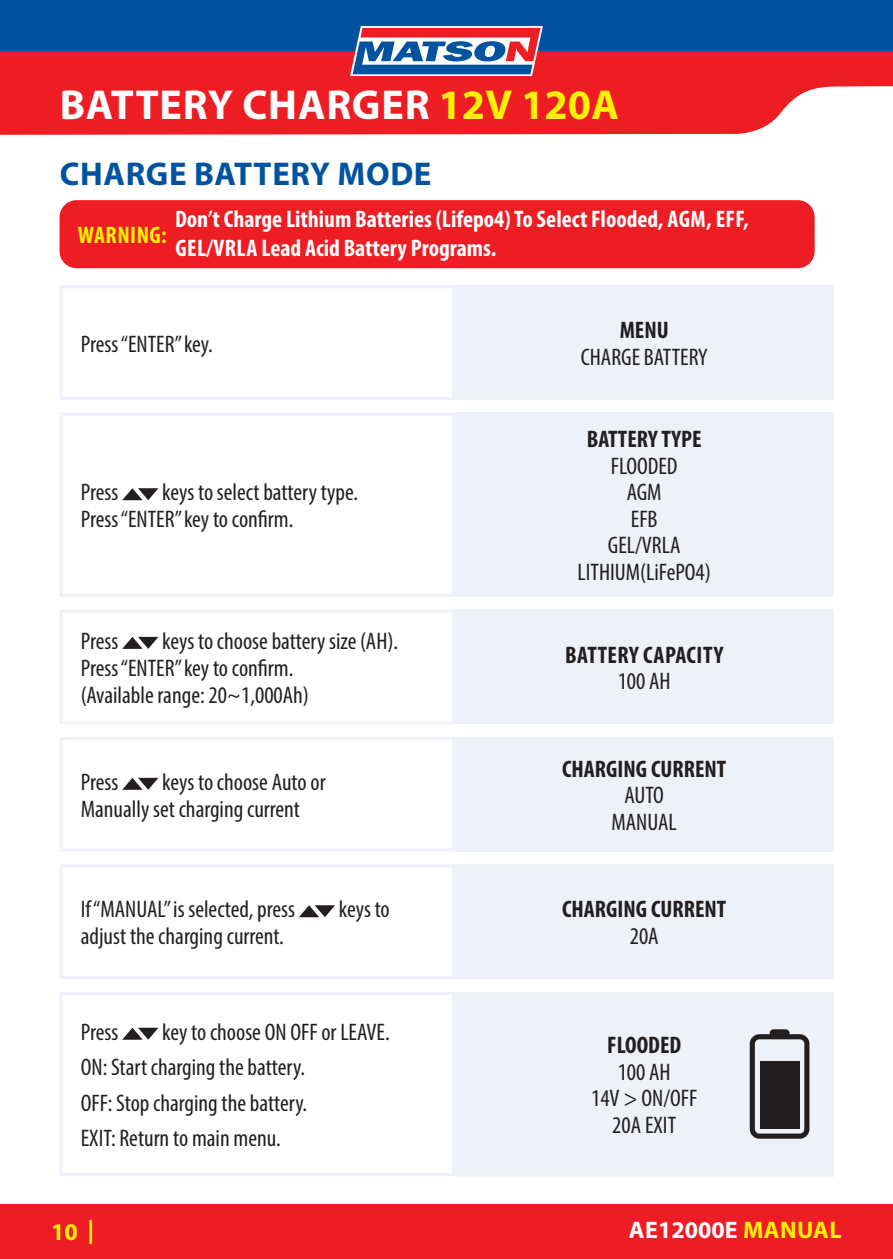
<style>
.page{position:relative;width:893px;height:1259px;background:#fff}
.page>*{position:absolute;margin:0;border:0;box-sizing:border-box;transform-origin:0 0}
.t1{font:700 42px "Myriad Pro";letter-spacing:.015em;color:#fff}
.t2{font:700 33px "Myriad Pro";letter-spacing:.02em;color:#0153a0}
.t3{font:condensed 24px/26.4px "Myriad Pro";color:#231f20}
.t4{font:700 condensed 24px/28.5px "Myriad Pro";color:#fff}
.t5{font:700 condensed 24px "Myriad Pro";color:#231f20}
.t6{font:700 condensed 24px "Myriad Pro";letter-spacing:.02em;color:#231f20}
.t7{font:700 24px "Myriad Pro";letter-spacing:.01em;color:#fff}
.t8{font:700 condensed 24px "Myriad Pro";letter-spacing:.02em;color:#fff101}
.t9{font:700 24px "Myriad Pro";color:#fff101}
.s1{color:#fff101}
</style>
<div class="page">
<div style="left:0;top:51px;width:893px;height:32px;background:#ee1d23"></div>
<div style="left:0;top:0;width:893px;height:51px;background:#0153a0"></div>
<svg style="left:350px;top:26px;width:193px;height:50px"></svg>
<svg style="left:0;top:83px;width:887px;height:52px;background:#f0383d"></svg>
<svg style="left:887px;top:83px;width:6px;height:4px"></svg>
<div style="left:0;top:1203px;width:893px;height:56px;background:#ee1d23"></div>
<div style="left:455px;top:413px;width:378px;height:184px;background:#eef1f8"></div>
<div style="left:455px;top:992px;width:378px;height:184px;background:#eef1f8"></div>
<div style="left:455px;top:864px;width:378px;height:115px;background:#eef1f8"></div>
<div style="left:455px;top:285px;width:378px;height:115px;background:#eef1f8"></div>
<div style="left:60px;top:285px;width:395px;height:115px;border:3px solid #eef1f8"></div>
<div style="left:60px;top:413px;width:395px;height:184px;border:3px solid #eef1f8"></div>
<div style="left:60px;top:609px;width:395px;height:115px;border:3px solid #eef1f8"></div>
<div style="left:60px;top:737px;width:395px;height:114px;border:3px solid #eef1f8"></div>
<div style="left:60px;top:864px;width:395px;height:115px;border:3px solid #eef1f8"></div>
<div style="left:60px;top:992px;width:395px;height:184px;border:3px solid #eef1f8"></div>
<div style="left:455px;top:609px;width:378px;height:115px;background:#eef1f8"></div>
<div style="left:455px;top:737px;width:378px;height:114px;background:#eef1f8"></div>
<svg style="left:122px;top:488px;width:36px;height:12px"></svg>
<svg style="left:122px;top:637px;width:36px;height:12px"></svg>
<svg style="left:122px;top:778px;width:36px;height:12px"></svg>
<div style="left:60px;top:200px;width:755px;height:68px;background:#ee1d23;border-radius:17px"></div>
<svg style="left:299px;top:905px;width:36px;height:12px"></svg>
<svg style="left:123px;top:1027px;width:35px;height:12px"></svg>
<svg style="left:750px;top:1029px;width:59px;height:109px"></svg>
<h1 class="t1" style="left:60px;top:77px;width:561px">BATTERY CHARGER <span class="s1">12V 120A</span></h1>
<h2 class="t2" style="left:60px;top:152px;width:373px">CHARGE BATTERY MODE</h2>
<p class="t8" style="left:78px;top:220px;width:90px">WARNING:</p>
<p class="t4" style="left:175px;top:205px;width:575px">Don’t Charge Lithium Batteries (Lifepo4) To Select Flooded, AGM, EFF,<br>GEL/VRLA Lead Acid Battery Programs.</p>
<p class="t3" style="left:81px;top:330px;width:134px">Press “ENTER” key.</p>
<p class="t3" style="left:81px;top:478px;width:279px;text-indent:81px">keys to select battery type.<br>Press “ENTER” key to confirm.</p>
<p class="t3" style="left:81px;top:479px;width:39px">Press</p>
<p class="t3" style="left:81px;top:627px;width:319px;text-indent:81px">keys to choose battery size (AH).<br>Press “ENTER” key to confirm.<br>(Available range: 20~1,000Ah)</p>
<p class="t3" style="left:81px;top:627px;width:39px">Press</p>
<p class="t3" style="left:81px;top:768px;width:246px;text-indent:81px">keys to choose Auto or<br>Manually set charging current</p>
<p class="t3" style="left:81px;top:768px;width:39px">Press</p>
<p class="t3" style="left:81px;top:896px;width:216px">If “MANUAL” is selected, press</p>
<p class="t3" style="left:339px;top:896px;width:52px">keys to</p>
<p class="t3" style="left:81px;top:923px;width:205px">adjust the charging current.</p>
<p class="t3" style="left:81px;top:1013px;width:310px;line-height:35.4px;text-indent:81px">key to choose ON OFF or LEAVE.<br>ON: Start charging the battery.<br>OFF: Stop charging the battery.<br>EXIT: Return to main menu.</p>
<p class="t3" style="left:81px;top:1018px;width:39px">Press</p>
<p class="t5" style="left:620px;top:315px;width:51px">MENU</p>
<p class="t3" style="left:581px;top:343px;width:128px">CHARGE BATTERY</p>
<p class="t5" style="left:587px;top:424px;width:116px">BATTERY TYPE</p>
<p class="t3" style="left:577px;top:452px;width:135px;text-align:center">FLOODED<br>AGM<br>EFB<br>GEL/VRLA<br>LITHIUM(LiFePO4)</p>
<p class="t6" style="left:565px;top:639px;width:160px">BATTERY CAPACITY</p>
<p class="t3" style="left:618px;top:667px;width:55px">100 AH</p>
<p class="t5" style="left:562px;top:753px;width:166px">CHARGING CURRENT</p>
<p class="t3" style="left:612px;top:782px;width:67px;text-align:center">AUTO<br>MANUAL</p>
<p class="t5" style="left:562px;top:894px;width:166px">CHARGING CURRENT</p>
<p class="t3" style="left:630px;top:922px;width:30px">20A</p>
<p class="t5" style="left:607px;top:1030px;width:75px">FLOODED</p>
<p class="t3" style="left:591px;top:1058px;width:108px;text-align:center">100 AH<br>14V &gt; ON/OFF<br>20A EXIT</p>
<p class="t9" style="left:51px;top:1216px;width:45px">10 |</p>
<p class="t7" style="left:629px;top:1214px;width:214px">AE12000E <span class="s1">MANUAL</span></p>
</div>
